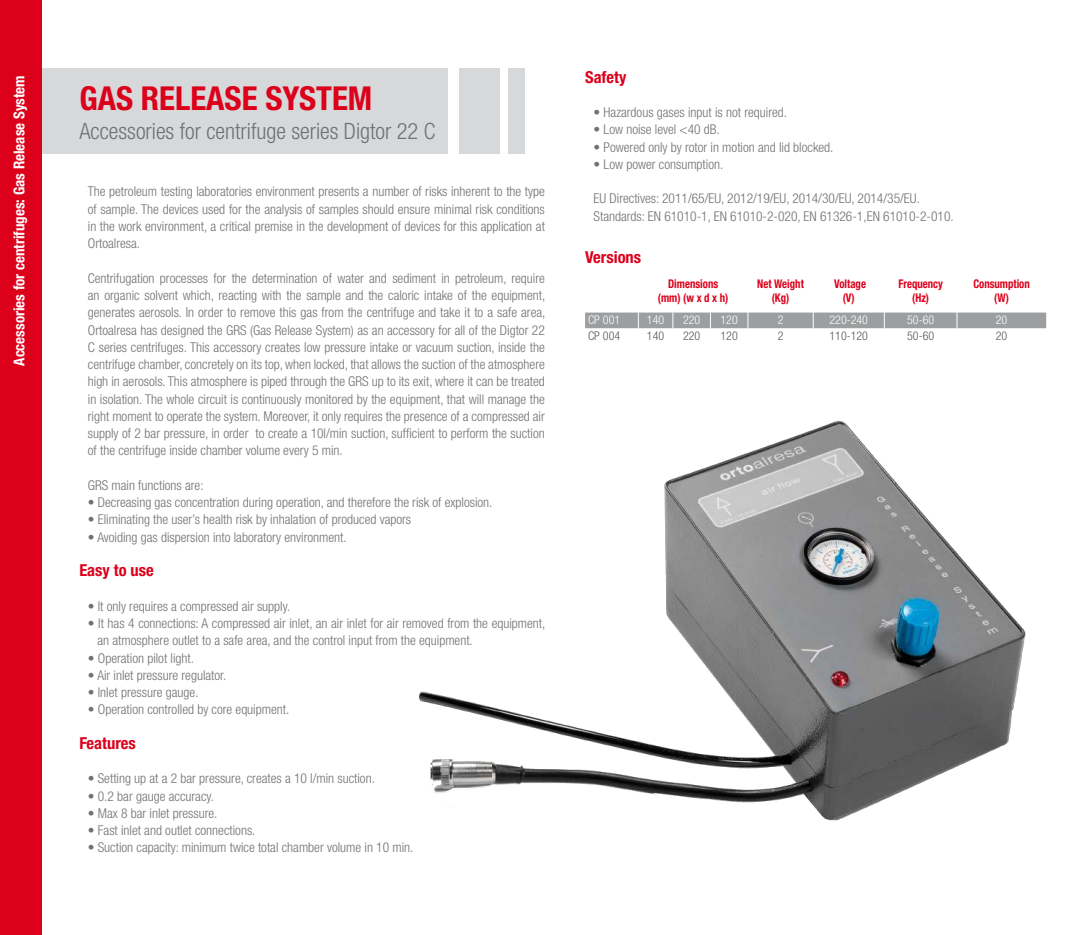
<style>
.page{position:relative;width:1092px;height:935px;background:#fff}
.page>*{position:absolute;margin:0;border:0;box-sizing:border-box;transform-origin:0 0}
.t1{font:700 condensed 33px "Helvetica Neue LT Std";color:#dc001b}
.t2{font:300 condensed 22.5px "Helvetica Neue LT Std";color:#707172}
.t3{font:700 condensed 16.5px "Helvetica Neue LT Std";color:#dc001b}
.t4{font:700 condensed 15px "Helvetica Neue LT Std";color:#fff}
.t5{font:300 condensed 13.5px/17.2px "Helvetica Neue LT Std";color:#707172;text-align:justify}
.t6{font:700 condensed 12px/14.4px "Helvetica Neue LT Std";color:#dc001b;text-align:center;scale:.9 1}
.t7{font:300 condensed 12px "Helvetica Neue LT Std";color:#fff}
.t8{font:300 condensed 12px "Helvetica Neue LT Std";color:#58585a}
</style>
<div class="page">
<div style="left:0;top:68px;width:448px;height:85px;background:#d7d8d9"></div>
<div style="left:459px;top:68px;width:40px;height:85px;background:#d7d8d9"></div>
<div style="left:508px;top:68px;width:17px;height:85px;background:#d7d8d9"></div>
<div style="left:0;top:0;width:42px;height:934px;background:#dc001b"></div>
<svg style="left:585px;top:312px;width:461px;height:17px;background:#a5a6a7"></svg>
<img style="left:418px;top:421px;width:608px;height:400px">
<p class="t4" style="left:10px;top:366px;width:292px;rotate:-90deg">Accessories for centrifuges: Gas Release System</p>
<h1 class="t1" style="left:79px;top:78px;width:294px">GAS RELEASE SYSTEM</h1>
<h2 class="t2" style="left:79px;top:118px;width:357px">Accessories for centrifuge series Digtor 22 C</h2>
<p class="t5" style="left:88px;top:183px;width:458px">The petroleum testing laboratories environment presents a number of risks inherent to the type of sample. The devices used for the analysis of samples should ensure minimal risk conditions in the work environment, a critical premise in the development of devices for this application at Ortoalresa.</p>
<p class="t5" style="left:88px;top:269px;width:459px">Centrifugation processes for the determination of water and sediment in petroleum, require an organic solvent which, reacting with the sample and the caloric intake of the equipment, generates aerosols. In order to remove this gas from the centrifuge and take it to a safe area, Ortoalresa has designed the GRS (Gas Release System) as an accessory for all of the Digtor 22<br>C series centrifuges. This accessory creates low pressure intake or vacuum suction, inside the centrifuge chamber, concretely on its top, when locked, that allows the suction of the atmosphere high in aerosols. This atmosphere is piped through the GRS up to its exit, where it can be treated in isolation. The whole circuit is continuously monitored by the equipment, that will manage the right moment to operate the system. Moreover, it only requires the presence of a compressed air supply of 2 bar pressure, in order to create a 10l/min suction, sufficient to perform the suction of the centrifuge inside chamber volume every 5 min.</p>
<p class="t5" style="left:88px;top:476px;width:117px">GRS main functions are:</p>
<p class="t5" style="left:88px;top:493px;width:406px">• Decreasing gas concentration during operation, and therefore the risk of explosion.</p>
<p class="t5" style="left:88px;top:511px;width:325px">• Eliminating the user’s health risk by inhalation of produced vapors</p>
<p class="t5" style="left:88px;top:528px;width:260px">• Avoiding gas dispersion into laboratory environment.</p>
<p class="t3" style="left:79px;top:560px;width:76px">Easy to use</p>
<p class="t5" style="left:88px;top:597px;width:204px">• It only requires a compressed air supply.</p>
<p class="t5" style="left:98px;top:614px;width:449px;text-indent:-10px">• It has 4 connections: A compressed air inlet, an air inlet for air removed from the equipment, an atmosphere outlet to a safe area, and the control input from the equipment.</p>
<p class="t5" style="left:88px;top:649px;width:108px">• Operation pilot light.</p>
<p class="t5" style="left:88px;top:666px;width:140px">• Air inlet pressure regulator.</p>
<p class="t5" style="left:88px;top:683px;width:112px">• Inlet pressure gauge.</p>
<p class="t5" style="left:88px;top:700px;width:203px">• Operation controlled by core equipment.</p>
<p class="t3" style="left:79px;top:732px;width:58px">Features</p>
<p class="t5" style="left:88px;top:769px;width:288px">• Setting up at a 2 bar pressure, creates a 10 l/min suction.</p>
<p class="t5" style="left:88px;top:787px;width:128px">• 0.2 bar gauge accuracy.</p>
<p class="t5" style="left:88px;top:804px;width:131px">• Max 8 bar inlet pressure.</p>
<p class="t5" style="left:88px;top:821px;width:169px">• Fast inlet and outlet connections.</p>
<p class="t5" style="left:88px;top:838px;width:327px">• Suction capacity: minimum twice total chamber volume in 10 min.</p>
<p class="t3" style="left:585px;top:67px;width:43px">Safety</p>
<p class="t5" style="left:593px;top:103px;width:195px">• Hazardous gases input is not required.</p>
<p class="t5" style="left:593px;top:121px;width:128px">• Low noise level &lt;40 dB.</p>
<p class="t5" style="left:593px;top:138px;width:241px">• Powered only by rotor in motion and lid blocked.</p>
<p class="t5" style="left:593px;top:155px;width:131px">• Low power consumption.</p>
<p class="t5" style="left:593px;top:190px;width:361px">EU Directives: 2011/65/EU, 2012/19/EU, 2014/30/EU, 2014/35/EU.<br>Standards: EN 61010-1, EN 61010-2-020, EN 61326-1,EN 61010-2-010.</p>
<p class="t3" style="left:585px;top:247px;width:58px">Versions</p>
<p class="t6" style="left:657px;top:276px;width:80px">Dimensions (mm) (w x d x h)</p>
<p class="t6" style="left:757px;top:276px;width:53px">Net Weight (Kg)</p>
<p class="t6" style="left:834px;top:276px;width:37px">Voltage (V)</p>
<p class="t6" style="left:898px;top:276px;width:51px">Frequency (Hz)</p>
<p class="t6" style="left:973px;top:276px;width:64px">Consumption (W)</p>
<p class="t7" style="left:588px;top:313px;width:34px">CP 001</p>
<p class="t7" style="left:647px;top:313px;width:19px">140</p>
<p class="t7" style="left:683px;top:313px;width:19px">220</p>
<p class="t7" style="left:720px;top:313px;width:19px">120</p>
<p class="t7" style="left:777px;top:313px;width:7px">2</p>
<p class="t7" style="left:829px;top:313px;width:40px">220-240</p>
<p class="t7" style="left:907px;top:313px;width:29px">50-60</p>
<p class="t7" style="left:995px;top:313px;width:13px">20</p>
<p class="t8" style="left:588px;top:329px;width:34px">CP 004</p>
<p class="t8" style="left:647px;top:329px;width:19px">140</p>
<p class="t8" style="left:683px;top:329px;width:19px">220</p>
<p class="t8" style="left:720px;top:329px;width:19px">120</p>
<p class="t8" style="left:777px;top:329px;width:7px">2</p>
<p class="t8" style="left:829px;top:329px;width:40px">110-120</p>
<p class="t8" style="left:907px;top:329px;width:29px">50-60</p>
<p class="t8" style="left:995px;top:329px;width:13px">20</p>
</div>
